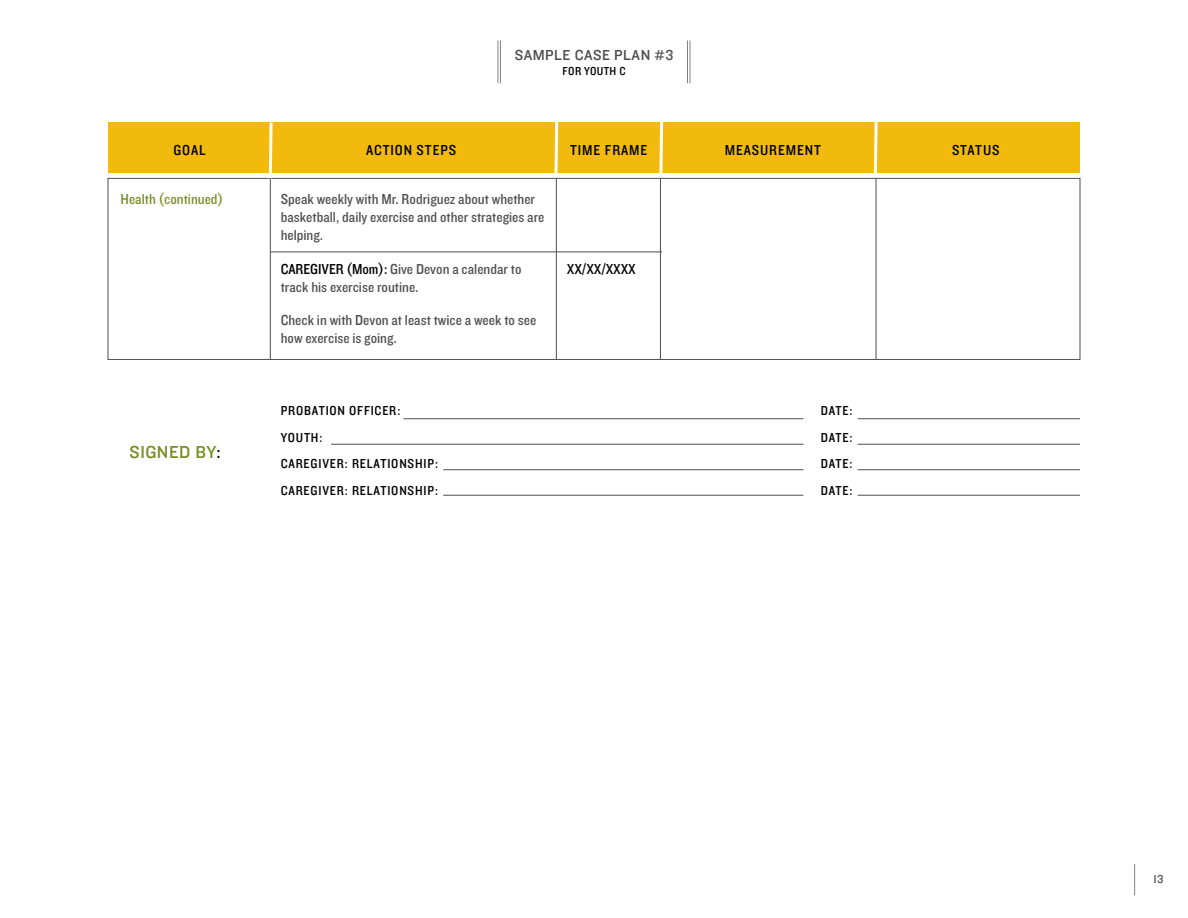
<style>
.page{position:relative;width:1188px;height:918px;background:#fff}
.page>*{position:absolute;margin:0;border:0;box-sizing:border-box;transform-origin:0 0}
.t1{font:18px "Knockout HTF31 Junior Middlewt";letter-spacing:.03em;color:#768f24}
.t2{font:15px/18px "Knockout HTF30 Junior Welterwt";color:#4f4f51}
.t3{font:15px "Knockout HTF30 Junior Welterwt";letter-spacing:.06em;color:#000}
.t4{font:15px "Knockout HTF30 Junior Welterwt";color:#768f24}
.t5{font:15px "Knockout HTF31 Junior Middlewt";letter-spacing:.03em;color:#4d4d4f}
.t6{font:13.5px "Knockout HTF30 Junior Welterwt";letter-spacing:.06em;color:#000}
.t7{font:12px "Knockout HTF30 Junior Welterwt";letter-spacing:.03em;color:#000}
.t8{font:12px "Knockout HTF31 Junior Middlewt";color:#4f4f51}
.s1{color:#000}
</style>
<div class="page">
<hr style="left:1134px;top:864px;width:1px;height:31px;background:#939598">
<hr style="left:270px;top:178px;width:1px;height:181px;background:#4f4f51">
<hr style="left:556px;top:178px;width:1px;height:181px;background:#4f4f51">
<hr style="left:660px;top:178px;width:1px;height:181px;background:#4f4f51">
<hr style="left:876px;top:178px;width:1px;height:181px;background:#4f4f51">
<div style="left:108px;top:178px;width:972px;height:182px;border:1px solid #4f4f51"></div>
<hr style="left:270px;top:252px;width:392px;height:1px;background:#4f4f51">
<hr style="left:687px;top:40px;width:1px;height:43px;background:#808285">
<hr style="left:690px;top:40px;width:1px;height:43px;background:#808285">
<hr style="left:498px;top:40px;width:1px;height:43px;background:#808285">
<hr style="left:500px;top:40px;width:1px;height:43px;background:#808285">
<hr style="left:403px;top:418px;width:400px;height:1px;background:#4f4f51">
<hr style="left:331px;top:444px;width:472px;height:1px;background:#4f4f51">
<hr style="left:443px;top:469px;width:360px;height:1px;background:#4f4f51">
<hr style="left:443px;top:495px;width:360px;height:1px;background:#4f4f51">
<hr style="left:858px;top:418px;width:222px;height:1px;background:#4f4f51">
<hr style="left:858px;top:444px;width:222px;height:1px;background:#4f4f51">
<hr style="left:858px;top:469px;width:222px;height:1px;background:#4f4f51">
<hr style="left:858px;top:495px;width:222px;height:1px;background:#4f4f51">
<div style="left:108px;top:122px;width:972px;height:51px;background:#f1ba0d"></div>
<svg style="left:267px;top:122px;width:7px;height:59px"></svg>
<svg style="left:553px;top:122px;width:7px;height:56px"></svg>
<svg style="left:658px;top:122px;width:7px;height:56px"></svg>
<svg style="left:872px;top:122px;width:7px;height:56px"></svg>
<p class="t5" style="left:515px;top:47px;width:160px">SAMPLE CASE PLAN #3</p>
<p class="t7" style="left:563px;top:65px;width:64px">FOR YOUTH C</p>
<p class="t3" style="left:173px;top:142px;width:34px">GOAL</p>
<p class="t3" style="left:366px;top:142px;width:92px">ACTION STEPS</p>
<p class="t3" style="left:570px;top:142px;width:79px">TIME FRAME</p>
<p class="t3" style="left:725px;top:142px;width:98px">MEASUREMENT</p>
<p class="t3" style="left:952px;top:142px;width:49px">STATUS</p>
<p class="t4" style="left:121px;top:192px;width:104px">Health (continued)</p>
<p class="t2" style="left:281px;top:191px;width:265px">Speak weekly with Mr. Rodriguez about whether basketball, daily exercise and other strategies are helping.</p>
<p class="t2" style="left:281px;top:260px;width:242px"><span class="s1">CAREGIVER (Mom):</span> Give Devon a calendar to track his exercise routine.</p>
<p class="t2" style="left:281px;top:311px;width:257px">Check in with Devon at least twice a week to see how exercise is going.</p>
<p class="t3" style="left:567px;top:261px;width:70px">XX/XX/XXXX</p>
<p class="t1" style="left:130px;top:443px;width:93px">SIGNED BY<span class="s1">:</span></p>
<p class="t6" style="left:281px;top:404px;width:121px">PROBATION OFFICER:</p>
<p class="t6" style="left:821px;top:404px;width:33px">DATE:</p>
<p class="t6" style="left:281px;top:430px;width:43px">YOUTH:</p>
<p class="t6" style="left:821px;top:430px;width:33px">DATE:</p>
<p class="t6" style="left:281px;top:457px;width:159px">CAREGIVER: RELATIONSHIP:</p>
<p class="t6" style="left:821px;top:457px;width:33px">DATE:</p>
<p class="t6" style="left:281px;top:483px;width:159px">CAREGIVER: RELATIONSHIP:</p>
<p class="t6" style="left:821px;top:483px;width:33px">DATE:</p>
<p class="t8" style="left:1154px;top:872px;width:11px">13</p>
</div>
